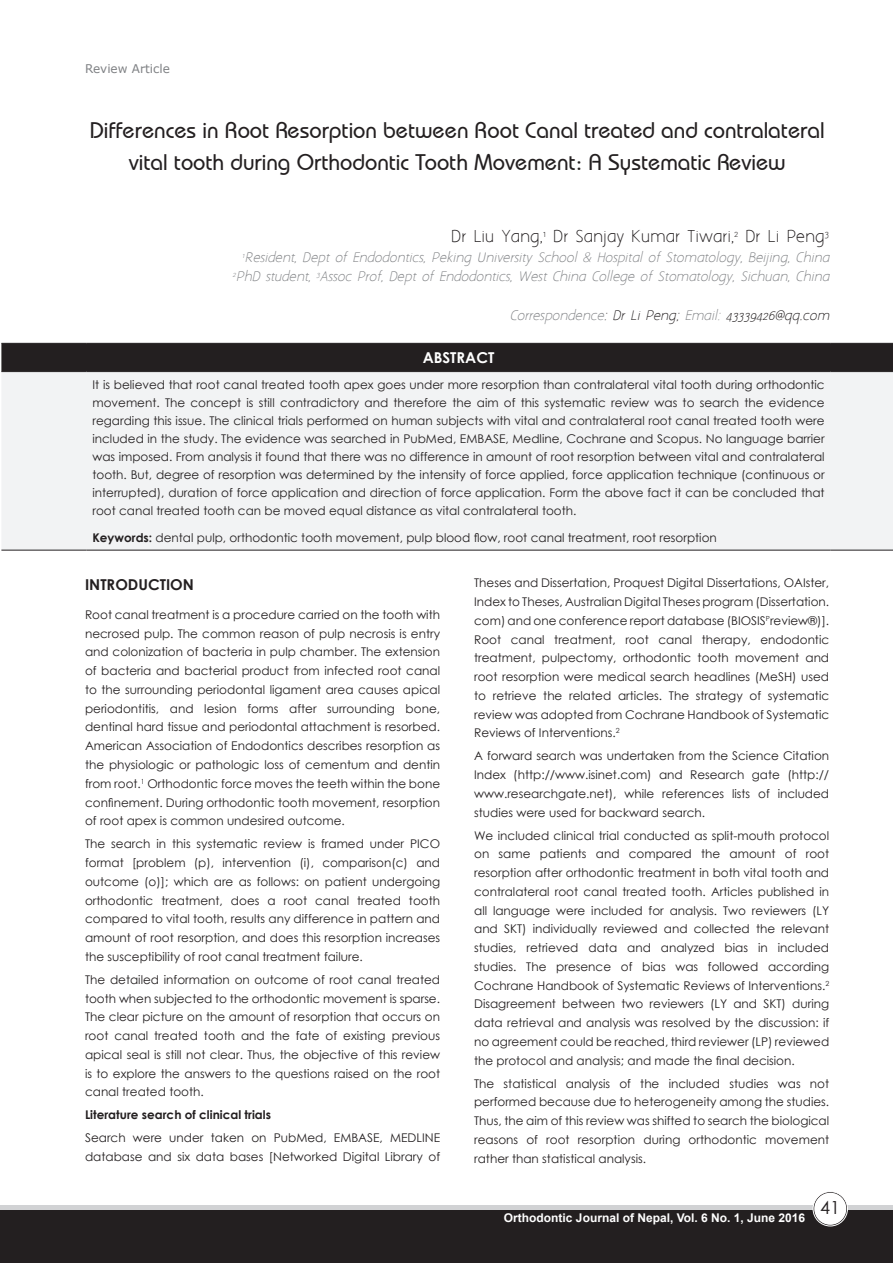
<style>
.page{position:relative;width:893px;height:1263px;background:#fff}
.page>*{position:absolute;margin:0;border:0;box-sizing:border-box;transform-origin:0 0}
.t1{font:500 22.5px/31.5px "Bauhaus IT Cby BT";color:#231f20;text-align:center}
.t2{font:18px "Century Gothic";color:#231f20}
.t3{font:15px "Aaargh Normal";color:#231f20}
.t4{font:700 15px "Century Gothic";color:#231f20}
.t5{font:700 15px "Century Gothic";color:#fff}
.t6{font:12px/18.8px "Century Gothic";color:#231f20;text-align:justify}
.t7{font:italic 12px "Aaargh Normal";color:#808285}
.t8{font:italic 12px "Aaargh Normal";color:#231f20}
.t9{font:700 12px "Arial";color:#fff}
.t10{font:700 12px "Century Gothic";color:#231f20}
.t11{font:12px "MS Reference Sans Serif";color:#808285}
.s1{color:#808285}
.s2{font-weight:700}
</style>
<div class="page">
<div style="left:0;top:1205px;width:893px;height:58px;background:linear-gradient(to right,#d1d2d4,#d1d2d4)"></div>
<div style="left:0;top:1211px;width:893px;height:52px;background:#231f20"></div>
<div style="left:814px;top:1192px;width:33px;height:33px;background:#fff;border-radius:50%"></div>
<div style="left:813px;top:1192px;width:34px;height:34px;border:1px solid #231f20;border-radius:50%"></div>
<div style="left:813px;top:1191px;width:35px;height:35px;border:1px solid #fff;border-radius:50%"></div>
<div style="left:1px;top:344px;width:892px;height:27px;background:#231f20"></div>
<div style="left:1px;top:372px;width:892px;height:178px;background:#f2f3f4"></div>
<hr style="left:1px;top:343px;width:85px;height:1px;background:#231f20">
<hr style="left:86px;top:343px;width:745px;height:1px;background:#231f20">
<hr style="left:831px;top:343px;width:62px;height:1px;background:#231f20">
<hr style="left:1px;top:371px;width:85px;height:1px;background:#231f20">
<hr style="left:86px;top:371px;width:745px;height:1px;background:#231f20">
<hr style="left:831px;top:371px;width:62px;height:1px;background:#231f20">
<hr style="left:1px;top:550px;width:85px;height:1px;background:#231f20">
<hr style="left:86px;top:550px;width:745px;height:1px;background:#231f20">
<hr style="left:831px;top:550px;width:62px;height:1px;background:#231f20">
<p class="t11" style="left:85px;top:61px;width:86px">Review Article</p>
<p class="t1" style="left:90px;top:114px;width:736px">Differences in Root Resorption between Root Canal treated and contralateral vital tooth during Orthodontic Tooth Movement: A Systematic Review</p>
<p class="t3" style="left:451px;top:228px;width:379px">Dr Liu Yang,<sup>1</sup> Dr Sanjay Kumar Tiwari,<sup>2</sup> Dr Li Peng<sup>3</sup></p>
<p class="t7" style="left:242px;top:250px;width:592px"><sup>1</sup>Resident, Dept of Endodontics, Peking University School &amp; Hospital of Stomatology, Beij ing, China</p>
<p class="t7" style="left:233px;top:270px;width:601px"><sup>2</sup>PhD student, <sup>3</sup>Assoc Prof, Dept of Endodontics, West China College of Stomatology, Sichuan, China</p>
<p class="t8" style="left:510px;top:309px;width:324px"><span class="s1">Correspondence</span>: Dr Li Peng; <span class="s1">Email:</span> 43339426@qq.com</p>
<p class="t5" style="left:423px;top:346px;width:73px">ABSTRACT</p>
<p class="t6" style="left:92px;top:376px;width:734px;line-height:18px">It is believed that root canal treated tooth apex goes under more resorption than contralateral vital tooth during orthodontic movement. The concept is still contradictory and therefore the aim of this systematic review was to search the evidence regarding this issue. The clinical trials performed on human subjects with vital and contralateral root canal treated tooth were included in the study. The evidence was searched in PubMed, EMBASE, Medline, Cochrane and Scopus. No language barrier was imposed. From analysis it found that there was no difference in amount of root resorption between vital and contralateral tooth. But, degree of resorption was determined by the intensity of force applied, force application technique (continuous or interrupted), duration of force application and direction of force application. Form the above fact it can be concluded that root canal treated tooth can be moved equal distance as vital contralateral tooth.</p>
<p class="t6" style="left:92px;top:528px;width:626px"><span class="s2">Keywords:</span> dental pulp, orthodontic tooth movement, pulp blood flow, root canal treatment, root resorption</p>
<p class="t4" style="left:85px;top:573px;width:110px">INTRODUCTION</p>
<p class="t6" style="left:85px;top:605px;width:357px">Root canal treatment is a procedure carried on the tooth with necrosed pulp. The common reason of pulp necrosis is entry and colonization of bacteria in pulp chamber. The extension of bacteria and bacterial product from infected root canal to the surrounding periodontal ligament area causes apical periodontitis, and lesion forms after surrounding bone, dentinal hard tissue and periodontal attachment is resorbed.<br>American Association of Endodontics describes resorption as the physiologic or pathologic loss of cementum and dentin from root.<sup>1</sup> Orthodontic force moves the teeth within the bone confinement. During orthodontic tooth movement, resorption of root apex is common undesired outcome.</p>
<p class="t6" style="left:85px;top:834px;width:357px">The search in this systematic review is framed under PICO format [problem (p), intervention (i), comparison(c) and outcome (o)]; which are as follows: on patient undergoing orthodontic treatment, does a root canal treated tooth compared to vital tooth, results any difference in pattern and amount of root resorption, and does this resorption increases the susceptibility of root canal treatment failure.</p>
<p class="t6" style="left:85px;top:970px;width:357px">The detailed information on outcome of root canal treated tooth when subjected to the orthodontic movement is sparse.<br>The clear picture on the amount of resorption that occurs on root canal treated tooth and the fate of existing previous apical seal is still not clear. Thus, the objective of this review is to explore the answers to the questions raised on the root canal treated tooth.</p>
<p class="t10" style="left:85px;top:1106px;width:187px">Literature search of clinical trials</p>
<p class="t6" style="left:85px;top:1128px;width:357px">Search were under taken on PubMed, EMBASE, MEDLINE database and six data bases [Networked Digital Library of</p>
<p class="t6" style="left:474px;top:573px;width:357px">Theses and Dissertation, Proquest Digital Dissertations, OAIster, Index to Theses, Australian Digital Theses program (Dissertation. com) and one conference report database (BIOSIS<sup>P</sup>review®)].<br>Root canal treatment, root canal therapy, endodontic treatment, pulpectomy, orthodontic tooth movement and root resorption were medical search headlines (MeSH) used to retrieve the related articles. The strategy of systematic review was adopted from Cochrane Handbook of Systematic Reviews of Interventions.<sup>2</sup></p>
<p class="t6" style="left:474px;top:746px;width:357px">A forward search was undertaken from the Science Citation Index (http://www.isinet.com) and Research gate (http:// www.researchgate.net), while references lists of included studies were used for backward search.</p>
<p class="t6" style="left:474px;top:826px;width:357px">We included clinical trial conducted as split-mouth protocol on same patients and compared the amount of root resorption after orthodontic treatment in both vital tooth and contralateral root canal treated tooth. Articles published in all language were included for analysis. Two reviewers (LY and SKT) individually reviewed and collected the relevant studies, retrieved data and analyzed bias in included studies. The presence of bias was followed according Cochrane Handbook of Systematic Reviews of Interventions.<sup>2<br></sup>Disagreement between two reviewers (LY and SKT) during data retrieval and analysis was resolved by the discussion: if no agreement could be reached, third reviewer (LP) reviewed the protocol and analysis; and made the final decision.</p>
<p class="t6" style="left:474px;top:1074px;width:357px">The statistical analysis of the included studies was not performed because due to heterogeneity among the studies.<br>Thus, the aim of this review was shifted to search the biological reasons of root resorption during orthodontic movement rather than statistical analysis.</p>
<p class="t9" style="left:504px;top:1209px;width:303px">Orthodontic Journal of Nepal, Vol. 6 No. 1, June 2016</p>
<p class="t2" style="left:820px;top:1195px;width:21px">41</p>
</div>
